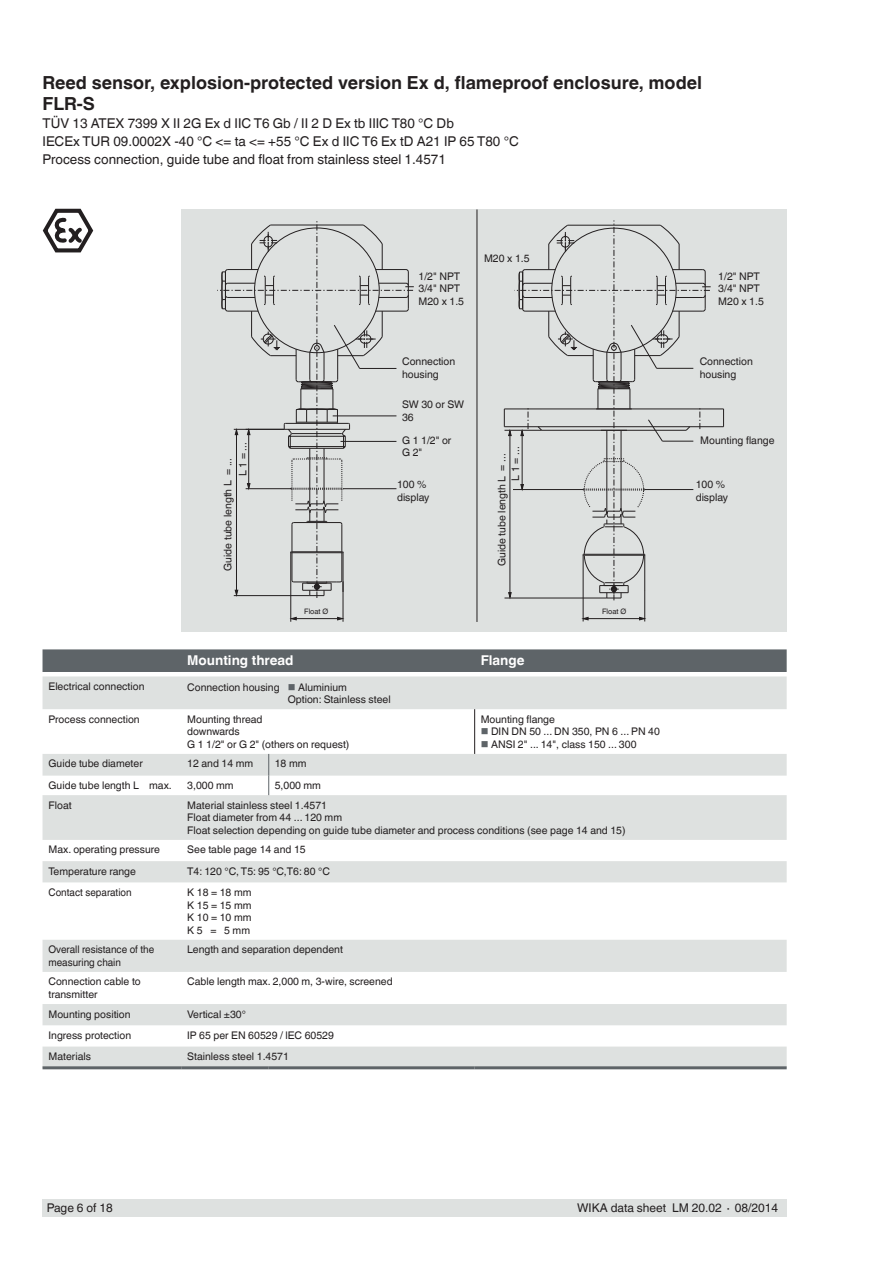
<style>
.page{position:relative;width:893px;height:1263px;background:#fff}
.page>*{position:absolute;margin:0;border:0;box-sizing:border-box;transform-origin:0 0}
.t1{font:700 18px/21px "Helvetica World";color:#231f20}
.t2{font:13.5px/18px "Helvetica World";color:#231f20}
.t3{font:700 13.5px "Helvetica World";color:#fff}
.t4{font:12px "Helvetica World";color:#231f20}
.t5{font:10.5px/12.6px "Helvetica World";color:#231f20}
.t6{font:10.5px/12.6px "Helvetica World";color:#231f20;scale:.95 1}
.t7{font:7.5px "Helvetica World";color:#231f20}
</style>
<div class="page">
<div style="left:43px;top:1199px;width:744px;height:17px;background:#dee1e0"></div>
<div style="left:181px;top:209px;width:606px;height:422px;background:#dee1e0"></div>
<hr style="left:343px;top:581px;width:1px;height:41px;background:#231f20">
<hr style="left:290px;top:552px;width:1px;height:70px;background:#231f20">
<svg style="left:217px;top:221px;width:197px;height:377px"></svg>
<hr style="left:292px;top:618px;width:50px;height:1px;background:#231f20">
<svg style="left:291px;top:617px;width:6px;height:3px"></svg>
<svg style="left:337px;top:617px;width:6px;height:3px"></svg>
<hr style="left:584px;top:618px;width:60px;height:1px;background:#231f20">
<hr style="left:504px;top:408px;width:220px;height:1px;background:#231f20">
<svg style="left:723px;top:409px;width:1px;height:17px"></svg>
<hr style="left:504px;top:426px;width:220px;height:1px;background:#231f20">
<hr style="left:644px;top:591px;width:1px;height:30px;background:#231f20">
<hr style="left:583px;top:555px;width:1px;height:66px;background:#231f20">
<svg style="left:504px;top:220px;width:207px;height:380px"></svg>
<svg style="left:43px;top:208px;width:51px;height:45px"></svg>
<hr style="left:477px;top:209px;width:1px;height:413px;background:#231f20">
<div style="left:43px;top:649px;width:744px;height:23px;background:#5e6468"></div>
<svg style="left:43px;top:676px;width:744px;height:390px"></svg>
<hr style="left:474px;top:709px;width:1px;height:45px;background:#231f20">
<hr style="left:43px;top:1066px;width:138px;height:3px;background:#5e6468">
<hr style="left:181px;top:1066px;width:88px;height:3px;background:#5e6468">
<hr style="left:269px;top:1066px;width:206px;height:3px;background:#5e6468">
<hr style="left:475px;top:1066px;width:312px;height:3px;background:#5e6468">
<svg style="left:268px;top:754px;width:1px;height:41px"></svg>
<svg style="left:289px;top:684px;width:6px;height:6px"></svg>
<svg style="left:482px;top:728px;width:6px;height:6px"></svg>
<svg style="left:482px;top:741px;width:6px;height:6px"></svg>
<h1 class="t1" style="left:43px;top:71px;width:661px">Reed sensor, explosion-protected version Ex d, flameproof enclosure, model<br>FLR-S</h1>
<p class="t2" style="left:43px;top:113px;width:478px">TÜV 13 ATEX 7399 X II 2G Ex d IIC T6 Gb / II 2 D Ex tb IIIC T80 °C Db<br>IECEx TUR 09.0002X -40 °C &lt;= ta &lt;= +55 °C Ex d IIC T6 Ex tD A21 IP 65 T80 °C<br>Process connection, guide tube and float from stainless steel 1.4571</p>
<p class="t5" style="left:219px;top:476px;width:36px;line-height:15px;text-indent:-95px;rotate:-90deg">Guide tube length L = ...<br>L 1 = ...</p>
<p class="t7" style="left:304px;top:605px;width:26px">Float Ø</p>
<p class="t5" style="left:419px;top:269px;width:47px">1/2" NPT<br>3/4" NPT<br>M20 x 1.5</p>
<p class="t5" style="left:402px;top:354px;width:55px">Connection housing</p>
<p class="t5" style="left:402px;top:397px;width:64px">SW 30 or SW<br>36</p>
<p class="t5" style="left:484px;top:251px;width:47px">M20 x 1.5</p>
<p class="t5" style="left:718px;top:269px;width:47px">1/2" NPT<br>3/4" NPT<br>M20 x 1.5</p>
<p class="t5" style="left:700px;top:354px;width:55px">Connection housing</p>
<p class="t5" style="left:402px;top:433px;width:51px">G 1 1/2" or</p>
<p class="t5" style="left:700px;top:433px;width:76px">Mounting flange</p>
<p class="t5" style="left:402px;top:445px;width:22px">G 2"</p>
<p class="t5" style="left:494px;top:480px;width:36px;line-height:13.8px;text-indent:-86px;rotate:-90deg">Guide tube length L = ...<br>L 1 = ...</p>
<p class="t5" style="left:696px;top:477px;width:34px">100 % display</p>
<p class="t5" style="left:397px;top:477px;width:34px">100 % display</p>
<p class="t7" style="left:602px;top:605px;width:26px">Float Ø</p>
<p class="t3" style="left:187px;top:649px;width:108px">Mounting thread</p>
<p class="t3" style="left:481px;top:649px;width:45px">Flange</p>
<p class="t5" style="left:49px;top:679px;width:97px">Electrical connection</p>
<p class="t5" style="left:187px;top:679px;width:94px">Connection housing</p>
<p class="t5" style="left:288px;top:679px;width:104px;text-indent:10px">Aluminium<br>Option: Stainless steel</p>
<p class="t5" style="left:49px;top:712px;width:93px">Process connection</p>
<p class="t5" style="left:187px;top:712px;width:164px">Mounting thread<br>downwards<br>G 1 1/2" or G 2" (others on request)</p>
<p class="t5" style="left:491px;top:712px;width:170px;text-indent:-10px">Mounting flange<br>DIN DN 50 ... DN 350, PN 6 ... PN 40<br>ANSI 2" ... 14", class 150 ... 300</p>
<p class="t5" style="left:49px;top:756px;width:96px">Guide tube diameter</p>
<p class="t5" style="left:187px;top:756px;width:68px">12 and 14 mm</p>
<p class="t5" style="left:275px;top:756px;width:33px">18 mm</p>
<p class="t5" style="left:49px;top:778px;width:125px">Guide tube length L max.</p>
<p class="t5" style="left:187px;top:778px;width:48px">3,000 mm</p>
<p class="t5" style="left:275px;top:778px;width:48px">5,000 mm</p>
<p class="t5" style="left:49px;top:798px;width:25px">Float</p>
<p class="t5" style="left:187px;top:798px;width:440px">Material stainless steel 1.4571<br>Float diameter from 44 ... 120 mm<br>Float selection depending on guide tube diameter and process conditions (see page 14 and 15)</p>
<p class="t5" style="left:49px;top:842px;width:113px">Max. operating pressure</p>
<p class="t5" style="left:187px;top:842px;width:120px">See table page 14 and 15</p>
<p class="t5" style="left:49px;top:864px;width:89px">Temperature range</p>
<p class="t5" style="left:187px;top:864px;width:144px">T4: 120 °C, T5: 95 °C,T6: 80 °C</p>
<p class="t6" style="left:49px;top:885px;width:89px">Contact separation</p>
<p class="t5" style="left:187px;top:885px;width:66px;text-align:justify">K 18 = 18 mm K 15 = 15 mm K 10 = 10 mm K 5 = 5 mm</p>
<p class="t6" style="left:49px;top:942px;width:113px">Overall resistance of the measuring chain</p>
<p class="t5" style="left:187px;top:942px;width:157px">Length and separation dependent</p>
<p class="t5" style="left:49px;top:974px;width:94px">Connection cable to transmitter</p>
<p class="t5" style="left:187px;top:974px;width:207px">Cable length max. 2,000 m, 3-wire, screened</p>
<p class="t5" style="left:49px;top:1006px;width:84px">Mounting position</p>
<p class="t5" style="left:187px;top:1006px;width:60px">Vertical ±30°</p>
<p class="t5" style="left:49px;top:1028px;width:84px">Ingress protection</p>
<p class="t5" style="left:187px;top:1028px;width:148px">IP 65 per EN 60529 / lEC 60529</p>
<p class="t5" style="left:49px;top:1049px;width:44px">Materials</p>
<p class="t5" style="left:187px;top:1049px;width:103px">Stainless steel 1.4571</p>
<p class="t4" style="left:47px;top:1198px;width:68px">Page 6 of 18</p>
<p class="t4" style="left:577px;top:1198px;width:202px">WIKA data sheet LM 20.02 ∙ 08/2014</p>
</div>
